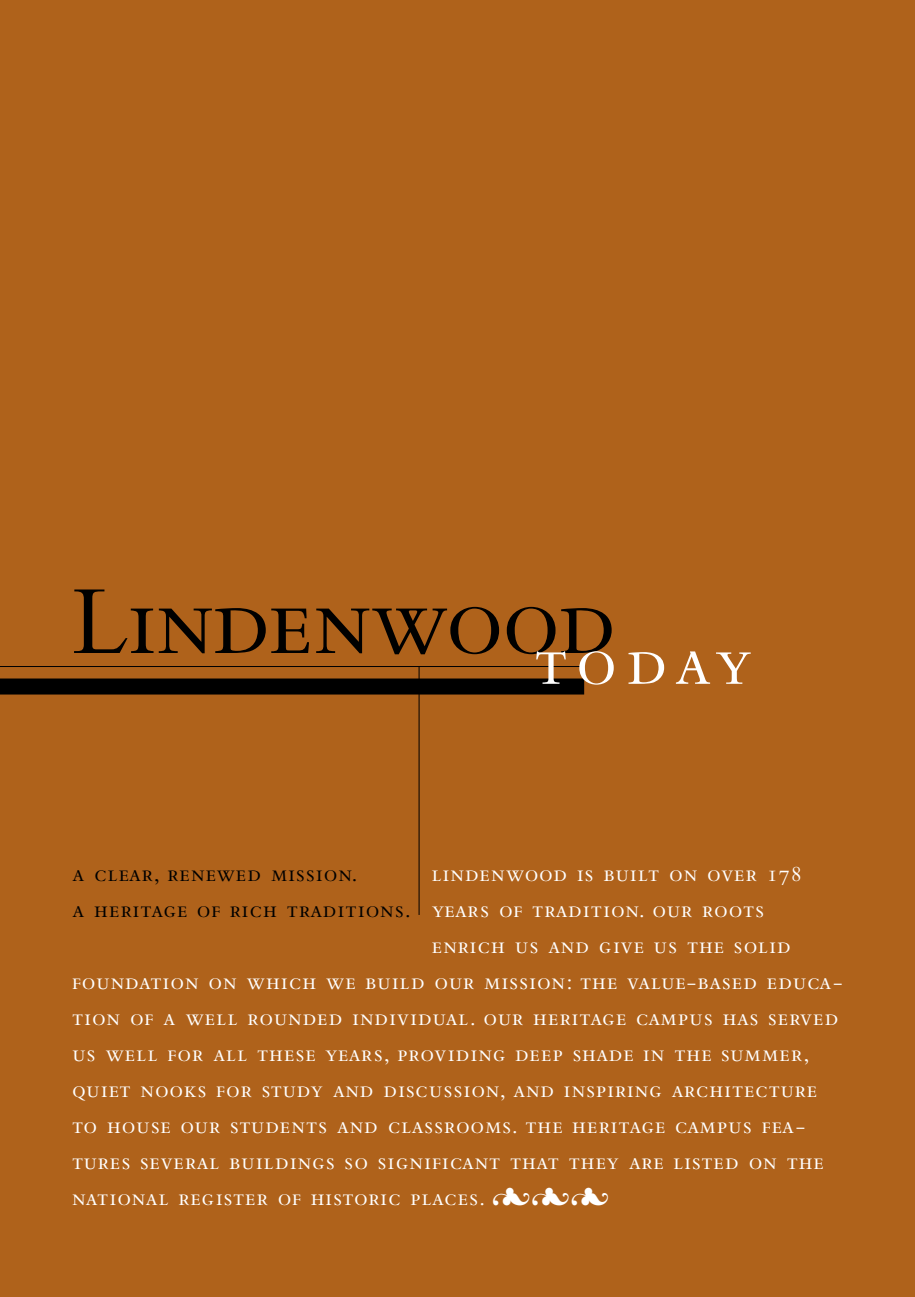
<style>
.page{position:relative;width:915px;height:1297px;background:#fff}
.page>*{position:absolute;margin:0;border:0;box-sizing:border-box;transform-origin:0 0}
.t1{font:102px "Bembo SC";letter-spacing:-.02em;color:#000}
.t2{font:24px "Bembo SC";letter-spacing:.03em;color:#fff}
.t3{font:24px "Bembo SC";letter-spacing:.05em;color:#fff}
.t4{font:24px/36px "Bembo SC";letter-spacing:.05em;color:#000}
</style>
<div class="page">
<div style="left:0;top:0;width:915px;height:1296px;background:#af621b"></div>
<div style="left:0;top:678px;width:584px;height:16px;background:#000"></div>
<hr style="left:0;top:666px;width:584px;height:1px;background:#000">
<hr style="left:419px;top:666px;width:1px;height:248px;background:#000">
<h1 class="t1" style="left:72px;top:565px;width:681px">Lindenwood<sub>today</sub></h1>
<p class="t2" style="left:432px;top:859px;width:372px">lindenwood is built on over 178</p>
<p class="t2" style="left:432px;top:895px;width:334px">years of tradition. our roots</p>
<p class="t3" style="left:432px;top:931px;width:361px">enrich us and give us the solid</p>
<p class="t2" style="left:72px;top:967px;width:772px">foundation on which we build our mission: the value-based educa-</p>
<p class="t2" style="left:72px;top:1003px;width:768px">tion of a well rounded individual. our heritage campus has served</p>
<p class="t3" style="left:72px;top:1039px;width:739px">us well for all these years, providing deep shade in the summer,</p>
<p class="t2" style="left:72px;top:1075px;width:746px">quiet nooks for study and discussion, and inspiring architecture</p>
<p class="t2" style="left:72px;top:1111px;width:735px">to house our students and classrooms. the heritage campus fea-</p>
<p class="t2" style="left:72px;top:1147px;width:753px">tures several buildings so significant that they are listed on the</p>
<p class="t2" style="left:72px;top:1183px;width:539px">national register of historic places. ▲▲▲</p>
<p class="t4" style="left:72px;top:855px;width:340px">a clear, renewed mission.<br>a heritage of rich traditions.</p>
</div>
